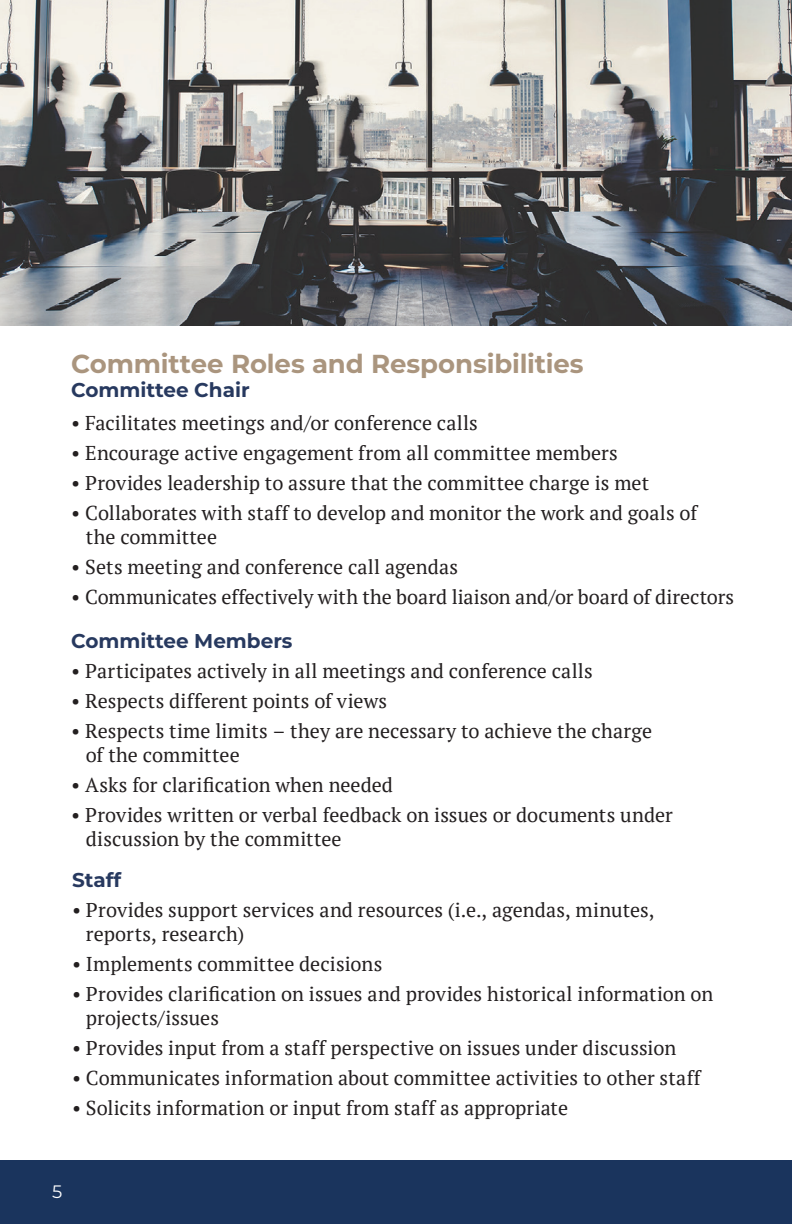
<style>
.page{position:relative;width:792px;height:1224px;background:#fff}
.page>*{position:absolute;margin:0;border:0;box-sizing:border-box;transform-origin:0 0}
.t1{font:700 26px "Montserrat";letter-spacing:-.005em;color:#aa957e}
.t2{font:20px/24px "PT Serif";color:#231f20}
.t3{font:700 20px "Montserrat";color:#27395f}
.t4{font:18px "Montserrat";color:#fff}
</style>
<div class="page">
<div style="left:0;top:1160px;width:792px;height:64px;background:#1a345d"></div>
<img style="left:0;top:0;width:792px;height:326px">
<h1 class="t1" style="left:71px;top:345px;width:514px">Committee Roles and Responsibilities</h1>
<p class="t3" style="left:71px;top:376px;width:180px">Committee Chair</p>
<p class="t2" style="left:71px;top:410px;width:408px">• Facilitates meetings and/or conference calls</p>
<p class="t2" style="left:71px;top:440px;width:548px">• Encourage active engagement from all committee members</p>
<p class="t2" style="left:71px;top:470px;width:580px">• Provides leadership to assure that the committee charge is met</p>
<p class="t2" style="left:86px;top:500px;width:613px;text-indent:-15px">• Collaborates with staff to develop and monitor the work and goals of the committee</p>
<p class="t2" style="left:71px;top:554px;width:388px">• Sets meeting and conference call agendas</p>
<p class="t2" style="left:71px;top:584px;width:664px">• Communicates effectively with the board liaison and/or board of directors</p>
<p class="t3" style="left:71px;top:626px;width:223px">Committee Members</p>
<p class="t2" style="left:71px;top:659px;width:523px">• Participates actively in all meetings and conference calls</p>
<p class="t2" style="left:71px;top:689px;width:318px">• Respects different points of views</p>
<p class="t2" style="left:86px;top:719px;width:568px;text-indent:-15px">• Respects time limits – they are necessary to achieve the charge of the committee</p>
<p class="t2" style="left:71px;top:773px;width:323px">• Asks for clarification when needed</p>
<p class="t2" style="left:86px;top:803px;width:589px;text-indent:-15px">• Provides written or verbal feedback on issues or documents under discussion by the committee</p>
<p class="t3" style="left:72px;top:865px;width:51px">Staff</p>
<p class="t2" style="left:86px;top:898px;width:570px;text-indent:-14px">• Provides support services and resources (i.e., agendas, minutes, reports, research)</p>
<p class="t2" style="left:72px;top:952px;width:312px">• Implements committee decisions</p>
<p class="t2" style="left:86px;top:982px;width:629px;text-indent:-14px">• Provides clarification on issues and provides historical information on projects/issues</p>
<p class="t2" style="left:72px;top:1036px;width:606px">• Provides input from a staff perspective on issues under discussion</p>
<p class="t2" style="left:72px;top:1066px;width:630px">• Communicates information about committee activities to other staff</p>
<p class="t2" style="left:72px;top:1096px;width:498px">• Solicits information or input from staff as appropriate</p>
<p class="t4" style="left:52px;top:1179px;width:12px">5</p>
</div>
